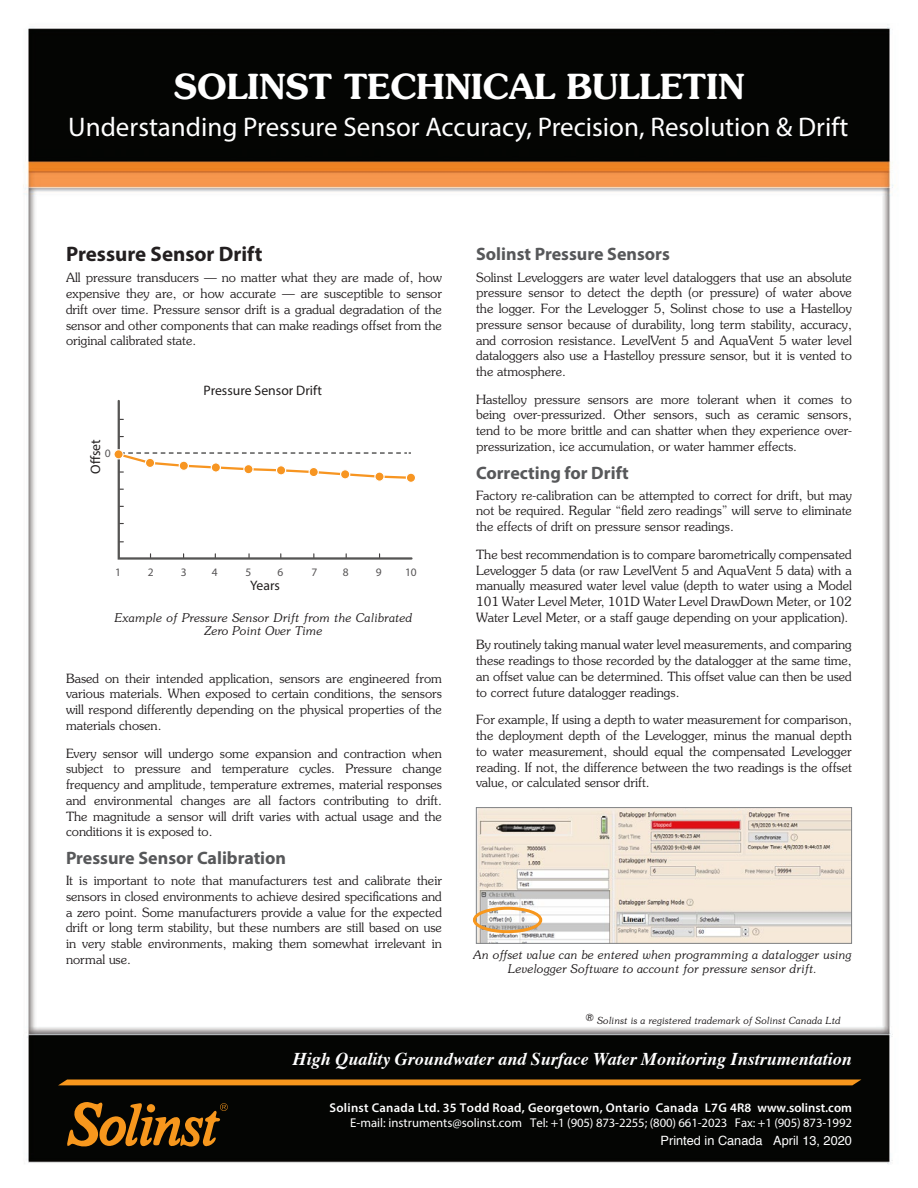
<style>
.page{position:relative;width:918px;height:1188px;background:#fff}
.page>*{position:absolute;margin:0;border:0;box-sizing:border-box;transform-origin:0 0}
.t1{font:600 34.5px "Souvenir Std";color:#fff}
.t2{font:27px "Myriad Pro";color:#fff}
.SubTitles{font:700 21px "Myriad Pro";color:#231f20}
.SubTitles-2{font:700 18px "Myriad Pro";color:#57585a}
.High_Quality_Groundw{font:italic 700 18px "Times";color:#fff}
.t3{font:13.8px "Myriad Pro";color:#211e1e}
.GW_Body_Text{font:300 12.75px/15.8px "Souvenir Std";color:#231f20;text-align:justify}
.Fax_and_Phone_PM{font:12.75px "Myriad Pro";letter-spacing:-.01em;color:#fff}
.Contact_Company_Name{font:600 12.75px "Myriad Pro";letter-spacing:.02em;color:#fff}
.Date_Text_DM{font:12.75px "Helvetica";color:#fff}
.Captions{font:italic 300 12px/13.5px "Souvenir Std";color:#231f20;text-align:center}
.t4{font:11.4px "Myriad Pro";color:#565455}
.Captions-2{font:italic 300 9.75px "Souvenir Std";color:#231f20}
</style>
<div class="page">
<img style="left:23px;top:27px;width:873px;height:1137px">
<img style="left:478px;top:809px;width:372px;height:133px">
<div style="left:476px;top:807px;width:376px;height:137px;border:1px solid #808285"></div>
<div style="left:473px;top:907px;width:69px;height:26px;border:3px solid #f7971d;border-radius:50%"></div>
<svg style="left:116px;top:399px;width:298px;height:162px"></svg>
<div style="left:114px;top:450px;width:9px;height:9px;background:#f79521;border-radius:50%"></div>
<div style="left:113px;top:449px;width:11px;height:10px;border:1px solid #fff;border-radius:50%"></div>
<div style="left:406px;top:473px;width:10px;height:9px;background:#f79521;border-radius:50%"></div>
<div style="left:406px;top:473px;width:10px;height:10px;border:1px solid #fff;border-radius:50%"></div>
<svg style="left:66px;top:1102px;width:162px;height:45px;background:#603c0c"></svg>
<div style="left:58px;top:1080px;width:803px;height:5px;background:#f7971d"></div>
<svg style="left:90px;top:449px;width:20px;height:15px"></svg>
<p class="t1" style="left:174px;top:65px;width:572px">SOLINST TECHNICAL BULLETIN</p>
<p class="t2" style="left:68px;top:111px;width:782px">Understanding Pressure Sensor Accuracy, Precision, Resolution &amp; Drift</p>
<p class="SubTitles" style="left:66px;top:240px;width:198px">Pressure Sensor Drift</p>
<p class="GW_Body_Text" style="left:66px;top:270px;width:377px">All pressure transducers — no matter what they are made of, how expensive they are, or how accurate — are susceptible to sensor drift over time. Pressure sensor drift is a gradual degradation of the sensor and other components that can make readings offset from the original calibrated state.</p>
<p class="t3" style="left:87px;top:474px;width:36px;rotate:-90deg">O set</p>
<p class="t3" style="left:204px;top:382px;width:120px">Pressure Sensor Drift</p>
<p class="t4" style="left:115px;top:565px;width:7px">1</p>
<p class="t4" style="left:148px;top:565px;width:7px">2</p>
<p class="t4" style="left:181px;top:565px;width:7px">3</p>
<p class="t4" style="left:212px;top:565px;width:7px">4</p>
<p class="t4" style="left:246px;top:565px;width:7px">5</p>
<p class="t4" style="left:278px;top:565px;width:7px">6</p>
<p class="t3" style="left:250px;top:577px;width:31px">Years</p>
<p class="t4" style="left:311px;top:565px;width:7px">7</p>
<p class="t4" style="left:343px;top:565px;width:7px">8</p>
<p class="t4" style="left:376px;top:565px;width:7px">9</p>
<p class="t4" style="left:405px;top:565px;width:13px">10</p>
<p class="Captions" style="left:114px;top:611px;width:300px">Example of Pressure Sensor Drift from the Calibrated<br>Zero Point Over Time</p>
<p class="GW_Body_Text" style="left:66px;top:670px;width:377px">Based on their intended application, sensors are engineered from various materials. When exposed to certain conditions, the sensors will respond differently depending on the physical properties of the materials chosen.</p>
<p class="GW_Body_Text" style="left:66px;top:745px;width:377px">Every sensor will undergo some expansion and contraction when subject to pressure and temperature cycles. Pressure change frequency and amplitude, temperature extremes, material responses and environmental changes are all factors contributing to drift.<br>The magnitude a sensor will drift varies with actual usage and the conditions it is exposed to.</p>
<p class="SubTitles-2" style="left:66px;top:846px;width:222px">Pressure Sensor Calibration</p>
<p class="GW_Body_Text" style="left:66px;top:873px;width:377px">It is important to note that manufacturers test and calibrate their sensors in closed environments to achieve desired specifications and a zero point. Some manufacturers provide a value for the expected drift or long term stability, but these numbers are still based on use in very stable environments, making them somewhat irrelevant in normal use.</p>
<p class="SubTitles-2" style="left:476px;top:243px;width:195px">Solinst Pressure Sensors</p>
<p class="GW_Body_Text" style="left:476px;top:269px;width:377px">Solinst Leveloggers are water level dataloggers that use an absolute pressure sensor to detect the depth (or pressure) of water above the logger. For the Levelogger 5, Solinst chose to use a Hastelloy pressure sensor because of durability, long term stability, accuracy, and corrosion resistance. LevelVent 5 and AquaVent 5 water level dataloggers also use a Hastelloy pressure sensor, but it is vented to the atmosphere.</p>
<p class="GW_Body_Text" style="left:476px;top:391px;width:377px">Hastelloy pressure sensors are more tolerant when it comes to being over-pressurized. Other sensors, such as ceramic sensors, tend to be more brittle and can shatter when they experience over&shy;pressurization, ice accumulation, or water hammer effects.</p>
<p class="SubTitles-2" style="left:476px;top:461px;width:154px">Correcting for Drift</p>
<p class="GW_Body_Text" style="left:476px;top:487px;width:377px">Factory re-calibration can be attempted to correct for drift, but may not be required. Regular “field zero readings” will serve to eliminate the effects of drift on pressure sensor readings.</p>
<p class="GW_Body_Text" style="left:476px;top:546px;width:377px">The best recommendation is to compare barometrically compensated Levelogger 5 data (or raw LevelVent 5 and AquaVent 5 data) with a manually measured water level value (depth to water using a Model 101 Water Level Meter, 101D Water Level DrawDown Meter, or 102<br>Water Level Meter, or a staff gauge depending on your application).</p>
<p class="GW_Body_Text" style="left:476px;top:637px;width:377px">By routinely taking manual water level measurements, and comparing these readings to those recorded by the datalogger at the same time, an offset value can be determined. This offset value can then be used to correct future datalogger readings.</p>
<p class="GW_Body_Text" style="left:476px;top:712px;width:377px">For example, If using a depth to water measurement for comparison, the deployment depth of the Levelogger, minus the manual depth to water measurement, should equal the compensated Levelogger reading. If not, the difference between the two readings is the offset value, or calculated sensor drift.</p>
<p class="Captions" style="left:473px;top:948px;width:380px">An offset value can be entered when programming a datalogger using<br>Levelogger Software to account for pressure sensor drift.</p>
<p class="Captions-2" style="left:586px;top:1015px;width:257px">® Solinst is a registered trademark of Solinst Canada Ltd</p>
<p class="High_Quality_Groundw" style="left:293px;top:1042px;width:560px">High Quality Groundwater and Surface Water Monitoring Instrumentation</p>
<p class="Contact_Company_Name" style="left:330px;top:1100px;width:524px">Solinst Canada Ltd. 35 Todd Road, Georgetown, Ontario Canada L7G 4R8 www.solinst.com</p>
<p class="Fax_and_Phone_PM" style="left:350px;top:1115px;width:503px">E-mail: instruments@solinst.com Tel: +1 (905) 873-2255; (800) 661-2023 Fax: +1 (905) 873-1992</p>
<p class="Date_Text_DM" style="left:661px;top:1131px;width:193px">Printed in Canada April 13, 2020</p>
</div>
